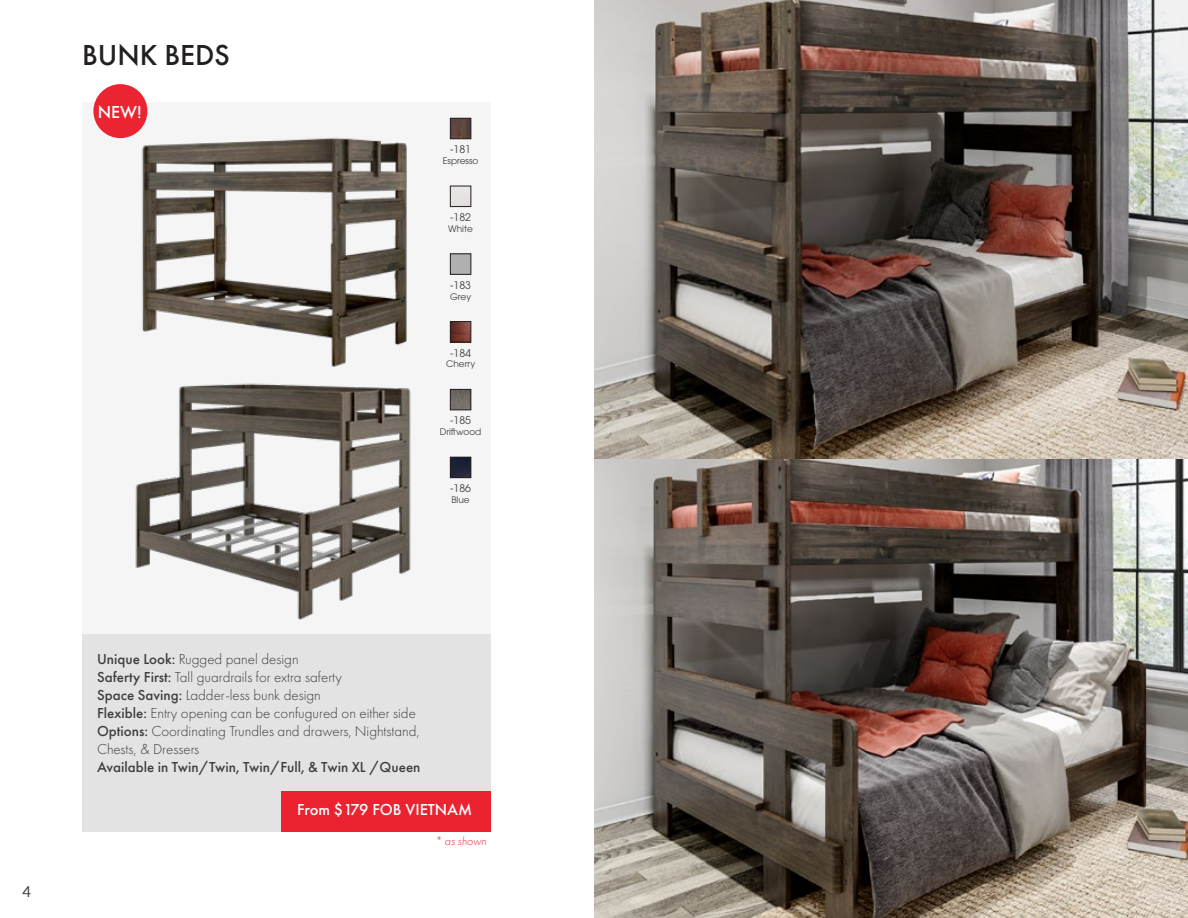
<style>
.page{position:relative;width:1188px;height:918px;background:#fff}
.page>*{position:absolute;margin:0;border:0;box-sizing:border-box;transform-origin:0 0}
.t1{font:500 30px "Futura PT";color:#231f20}
.t2{font:500 18px "Futura PT";color:#fff}
.t3{font:500 16.5px "Futura PT";color:#fff}
.t4{font:300 15px "Futura PT";color:#3e3e3f}
.t5{font:500 15px "Futura PT";color:#3e3e3f}
.t6{font:15px "Lato";color:#3e3e3f}
.t7{font:italic 300 12px "Futura PT";color:#ea2531}
.t8{font:10.5px "ITC Avant Garde Pro";color:#3e3e3f}
.t9{font:9px "ITC Avant Garde Pro";color:#3e3e3f}
.s1{font-weight:500}
</style>
<div class="page">
<div style="left:82px;top:102px;width:408px;height:532px;background:#f5f5f5"></div>
<img style="left:594px;top:0;width:594px;height:918px">
<img style="left:127px;top:125px;width:280px;height:242px">
<div style="left:93px;top:84px;width:54px;height:54px;background:#ea2531;border-radius:50%"></div>
<div style="left:82px;top:634px;width:408px;height:197px;background:#e3e3e3"></div>
<div style="left:281px;top:791px;width:209px;height:40px;background:#eb2331"></div>
<img style="left:452px;top:120px;width:17px;height:17px">
<div style="left:450px;top:118px;width:21px;height:21px;border:1px solid #231f20"></div>
<div style="left:450px;top:186px;width:21px;height:21px;border:1px solid #231f20"></div>
<div style="left:450px;top:254px;width:21px;height:20px;border:1px solid #231f20"></div>
<img style="left:452px;top:324px;width:17px;height:16px">
<div style="left:450px;top:322px;width:21px;height:20px;border:1px solid #231f20"></div>
<img style="left:452px;top:391px;width:17px;height:17px">
<div style="left:450px;top:389px;width:21px;height:21px;border:1px solid #231f20"></div>
<img style="left:452px;top:459px;width:17px;height:17px">
<div style="left:450px;top:457px;width:21px;height:21px;border:1px solid #231f20"></div>
<img style="left:135px;top:383px;width:276px;height:237px">
<p class="t1" style="left:82px;top:37px;width:149px">BUNK BEDS</p>
<p class="t2" style="left:98px;top:101px;width:45px">NEW!</p>
<p class="t8" style="left:450px;top:143px;width:22px">-181</p>
<p class="t9" style="left:443px;top:155px;width:37px">Espresso</p>
<p class="t8" style="left:450px;top:211px;width:22px">-182</p>
<p class="t9" style="left:448px;top:223px;width:26px">White</p>
<p class="t8" style="left:450px;top:279px;width:22px">-183</p>
<p class="t9" style="left:450px;top:291px;width:23px">Grey</p>
<p class="t8" style="left:450px;top:346px;width:22px">-184</p>
<p class="t9" style="left:446px;top:359px;width:31px">Cherry</p>
<p class="t8" style="left:450px;top:414px;width:22px">-185</p>
<p class="t9" style="left:440px;top:426px;width:43px">Driftwood</p>
<p class="t8" style="left:450px;top:482px;width:22px">-186</p>
<p class="t9" style="left:451px;top:494px;width:20px">Blue</p>
<p class="t6" style="left:23px;top:881px;width:10px">4</p>
<p class="t4" style="left:97px;top:651px;width:203px"><span class="s1">Unique Look:</span> Rugged panel design</p>
<p class="t4" style="left:97px;top:669px;width:246px"><span class="s1">Saferty First:</span> Tall guardrails for extra saferty</p>
<p class="t4" style="left:97px;top:687px;width:225px"><span class="s1">Space Saving:</span> Ladder-less bunk design</p>
<p class="t4" style="left:97px;top:705px;width:320px"><span class="s1">Flexible:</span> Entry opening can be confugured on either side</p>
<p class="t4" style="left:97px;top:723px;width:324px"><span class="s1">Options:</span> Coordinating Trundles and drawers, Nightstand,</p>
<p class="t4" style="left:97px;top:741px;width:104px">Chests, &amp; Dressers</p>
<p class="t5" style="left:97px;top:758px;width:325px">Available in Twin/Twin, Twin/Full, &amp; Twin XL /Queen</p>
<p class="t3" style="left:297px;top:800px;width:176px">From $179 FOB VIETNAM</p>
<p class="t7" style="left:435px;top:834px;width:53px">* as shown</p>
</div>
